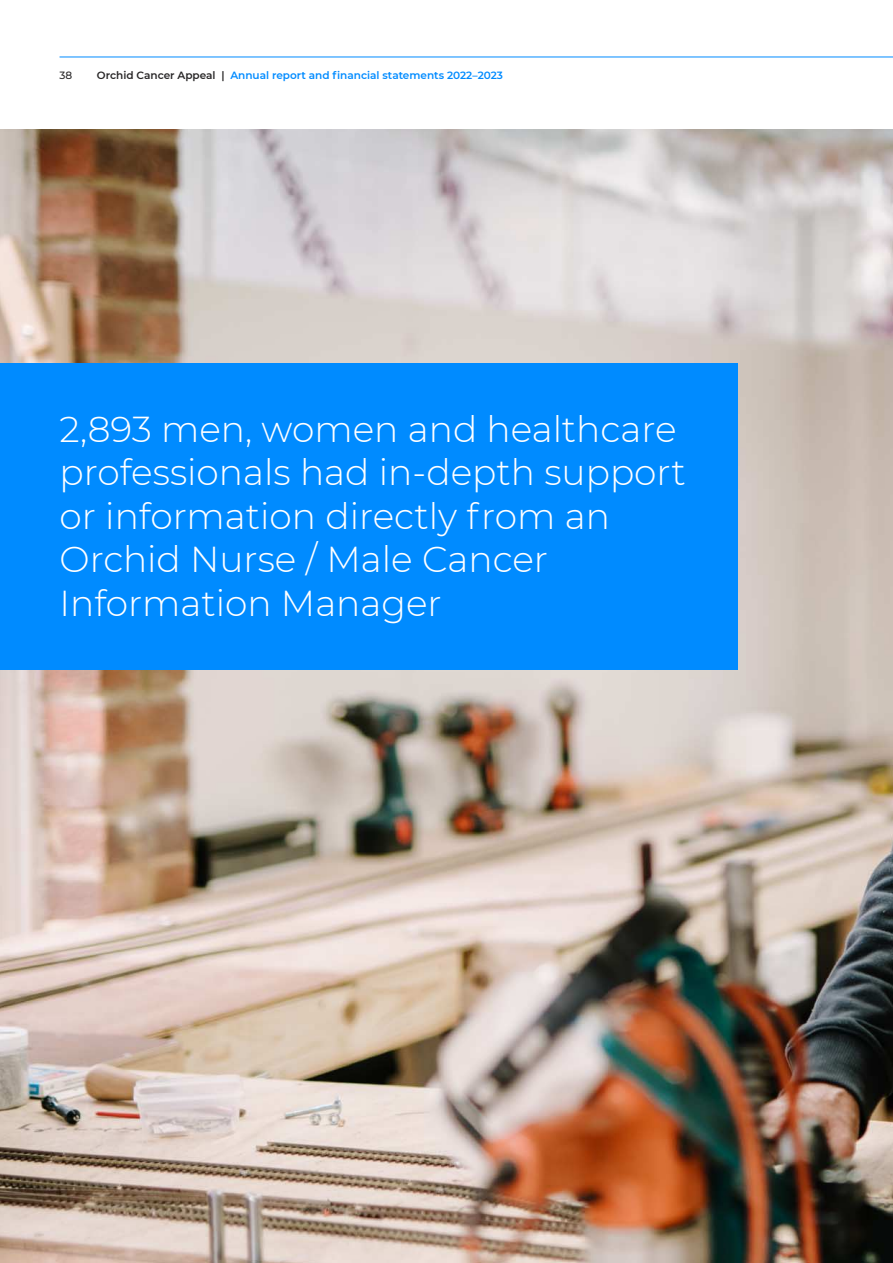
<style>
.page{position:relative;width:893px;height:1263px;background:#fff}
.page>*{position:absolute;margin:0;border:0;box-sizing:border-box;transform-origin:0 0}
.t1{font:300 36px/43.5px "Montserrat";color:#fff}
.t2{font:600 10.5px "Montserrat";color:#008bff}
.t3{font:500 10.5px "Montserrat";color:#272526}
.s1{color:#272526}
</style>
<div class="page">
<img style="left:0;top:129px;width:893px;height:1134px">
<div style="left:0;top:363px;width:738px;height:307px;background:#008bff"></div>
<hr style="left:60px;top:57px;width:833px;height:1px;background:#008bff">
<p class="t3" style="left:60px;top:69px;width:14px">38</p>
<p class="t2" style="left:97px;top:69px;width:408px"><span class="s1">Orchid Cancer Appeal |</span> Annual report and financial statements 2022–2023</p>
<p class="t1" style="left:60px;top:407px;width:628px">2,893 men, women and healthcare professionals had in-depth support or information directly from an<br>Orchid Nurse / Male Cancer<br>Information Manager</p>
</div>
